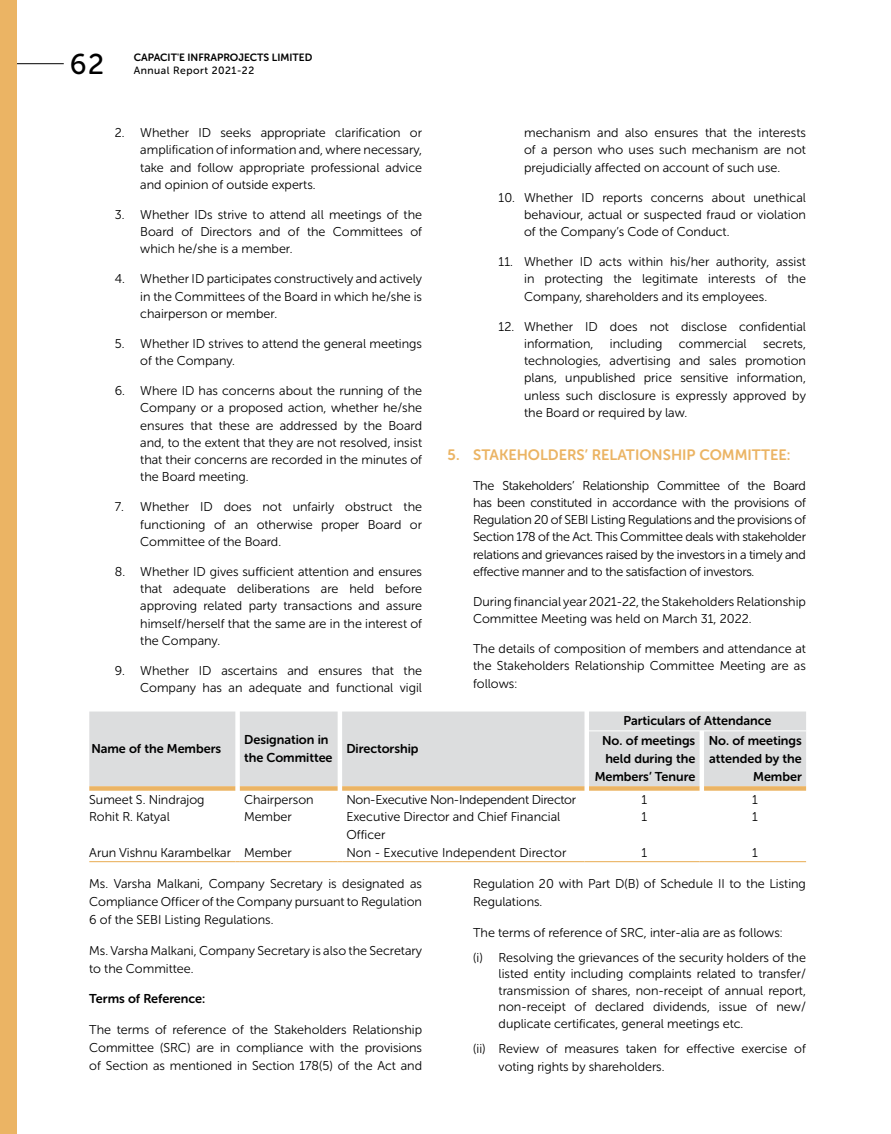
<style>
.page{position:relative;width:891px;height:1134px;background:#fff}
.page>*{position:absolute;margin:0;border:0;box-sizing:border-box;transform-origin:0 0}
.t1{font:28.5px "Museo Sans Rounded 500";color:#000}
.t2{font:15px "Museo Sans Rounded 700";color:#ebb464}
.t3{font:12.75px/17.2px "Museo Sans Rounded 300";color:#000;text-align:justify}
.t4{font:12.75px/18px "Museo Sans Rounded 700";color:#000}
.t5{font:12.75px "Museo Sans Rounded 300";letter-spacing:-.02em;color:#000}
.t6{font:10.5px "Museo Sans Rounded 700";color:#000}
.t7{font:10.5px "Museo Sans Rounded 500";letter-spacing:.05em;color:#000}
</style>
<div class="page">
<div style="left:89px;top:712px;width:717px;height:74px;background:#dcddde"></div>
<svg style="left:89px;top:786px;width:717px;height:5px;background:#ecbc76"></svg>
<hr style="left:89px;top:861px;width:146px;height:1px;background:#ebb464">
<hr style="left:240px;top:861px;width:98px;height:1px;background:#ebb464">
<hr style="left:342px;top:861px;width:243px;height:1px;background:#ebb464">
<hr style="left:589px;top:861px;width:111px;height:1px;background:#ebb464">
<hr style="left:704px;top:861px;width:102px;height:1px;background:#ebb464">
<hr style="left:589px;top:731px;width:111px;height:1px;background:#fff">
<hr style="left:704px;top:731px;width:102px;height:1px;background:#fff">
<hr style="left:0;top:63px;width:64px;height:1px;background:#000">
<div style="left:0;top:0;width:17px;height:1134px;background:#ebb464"></div>
<h1 class="t1" style="left:70px;top:49px;width:36px">62</h1>
<p class="t6" style="left:134px;top:51px;width:180px">CAPACIT'E INFRAPROJECTS LIMITED</p>
<p class="t7" style="left:134px;top:65px;width:122px">Annual Report 2021-22</p>
<p class="t3" style="left:140px;top:124px;width:283px;text-indent:-26px">2. Whether ID seeks appropriate clarification or amplification of information and, where necessary, take and follow appropriate professional advice and opinion of outside experts.</p>
<p class="t3" style="left:140px;top:206px;width:283px;text-indent:-26px">3. Whether IDs strive to attend all meetings of the Board of Directors and of the Committees of which he/she is a member.</p>
<p class="t3" style="left:140px;top:270px;width:283px;text-indent:-26px">4. Whether ID participates constructively and actively in the Committees of the Board in which he/she is chairperson or member.</p>
<p class="t3" style="left:140px;top:335px;width:283px;text-indent:-26px">5. Whether ID strives to attend the general meetings of the Company.</p>
<p class="t3" style="left:140px;top:382px;width:283px;text-indent:-26px">6. Where ID has concerns about the running of the Company or a proposed action, whether he/she ensures that these are addressed by the Board and, to the extent that they are not resolved, insist that their concerns are recorded in the minutes of the Board meeting.</p>
<p class="t3" style="left:140px;top:498px;width:283px;text-indent:-26px">7. Whether ID does not unfairly obstruct the functioning of an otherwise proper Board or Committee of the Board.</p>
<p class="t3" style="left:140px;top:563px;width:283px;text-indent:-26px">8. Whether ID gives sufficient attention and ensures that adequate deliberations are held before approving related party transactions and assure himself/herself that the same are in the interest of the Company.</p>
<p class="t3" style="left:115px;top:662px;width:309px;text-align:right">9. Whether ID ascertains and ensures that the<br>Company has an adequate and functional vigil</p>
<p class="t4" style="left:91px;top:740px;width:131px">Name of the Members</p>
<p class="t4" style="left:244px;top:731px;width:90px">Designation in the Committee</p>
<p class="t4" style="left:346px;top:740px;width:74px">Directorship</p>
<p class="t3" style="left:524px;top:124px;width:283px">mechanism and also ensures that the interests of a person who uses such mechanism are not prejudicially affected on account of such use.</p>
<p class="t3" style="left:524px;top:189px;width:283px;text-indent:-26px">10. Whether ID reports concerns about unethical behaviour, actual or suspected fraud or violation of the Company’s Code of Conduct.</p>
<p class="t3" style="left:524px;top:253px;width:283px;text-indent:-26px">11. Whether ID acts within his/her authority, assist in protecting the legitimate interests of the Company, shareholders and its employees.</p>
<p class="t3" style="left:524px;top:318px;width:283px;text-indent:-26px">12. Whether ID does not disclose confidential information,</p>
<p class="t3" style="left:610px;top:335px;width:54px">including</p>
<p class="t3" style="left:679px;top:335px;width:69px">commercial</p>
<p class="t3" style="left:524px;top:335px;width:283px;text-indent:239px">secrets, technologies, advertising and sales promotion plans, unpublished price sensitive information, unless such disclosure is expressly approved by the Board or required by law.</p>
<p class="t2" style="left:448px;top:446px;width:344px">5. STAKEHOLDERS’ RELATIONSHIP COMMITTEE:</p>
<p class="t3" style="left:473px;top:477px;width:334px">The Stakeholders’ Relationship Committee of the Board has been constituted in accordance with the provisions of Regulation 20 of SEBI Listing Regulations and the provisions of Section 178 of the Act. This Committee deals with stakeholder relations and grievances raised by the investors in a timely and effective manner and to the satisfaction of investors.</p>
<p class="t3" style="left:473px;top:593px;width:334px">During financial year 2021-22, the Stakeholders Relationship<br>Committee Meeting was held on March 31, 2022.</p>
<p class="t3" style="left:473px;top:640px;width:334px">The details of composition of members and attendance at the Stakeholders Relationship Committee Meeting are as follows:</p>
<p class="t4" style="left:602px;top:711px;width:171px;line-height:19.4px;text-indent:21px">Particulars of Attendance<br>No. of meetings</p>
<p class="t4" style="left:595px;top:749px;width:102px;text-align:right">held during the<br>Members’ Tenure</p>
<p class="t4" style="left:709px;top:731px;width:94px;text-align:right">No. of meetings attended by the<br>Member</p>
<p class="t3" style="left:89px;top:791px;width:117px">Sumeet S. Nindrajog</p>
<p class="t3" style="left:244px;top:791px;width:71px">Chairperson</p>
<p class="t5" style="left:346px;top:792px;width:231px">Non-Executive Non-Independent Director</p>
<p class="t3" style="left:641px;top:791px;width:7px">1</p>
<p class="t3" style="left:752px;top:791px;width:7px">1</p>
<p class="t3" style="left:89px;top:808px;width:82px">Rohit R. Katyal</p>
<p class="t3" style="left:244px;top:808px;width:49px">Member</p>
<p class="t3" style="left:346px;top:808px;width:216px;line-height:18px">Executive Director and Chief Financial<br>Officer</p>
<p class="t3" style="left:641px;top:808px;width:7px">1</p>
<p class="t3" style="left:752px;top:808px;width:7px">1</p>
<p class="t3" style="left:89px;top:844px;width:204px">Arun Vishnu Karambelkar Member</p>
<p class="t3" style="left:346px;top:844px;width:222px">Non - Executive Independent Director</p>
<p class="t3" style="left:641px;top:844px;width:7px">1</p>
<p class="t3" style="left:752px;top:844px;width:7px">1</p>
<p class="t3" style="left:89px;top:875px;width:334px;line-height:18px">Ms. Varsha Malkani, Company Secretary is designated as Compliance Officer of the Company pursuant to Regulation 6 of the SEBI Listing Regulations.</p>
<p class="t3" style="left:89px;top:941px;width:334px;line-height:18px">Ms. Varsha Malkani, Company Secretary is also the Secretary to the Committee.</p>
<p class="t4" style="left:89px;top:990px;width:118px">Terms of Reference:</p>
<p class="t3" style="left:89px;top:1021px;width:334px;line-height:18px">The terms of reference of the Stakeholders Relationship Committee (SRC) are in compliance with the provisions of Section as mentioned in Section 178(5) of the Act and</p>
<p class="t3" style="left:473px;top:875px;width:334px;line-height:18px">Regulation 20 with Part D(B) of Schedule II to the Listing<br>Regulations.</p>
<p class="t3" style="left:473px;top:920px;width:334px;line-height:25px">The terms of reference of SRC, inter-alia are as follows:<br>(i) Resolving the grievances of the security holders of the</p>
<p class="t3" style="left:499px;top:966px;width:309px;line-height:16.5px">listed entity including complaints related to transfer/ transmission of shares, non-receipt of annual report, non-receipt of declared dividends, issue of new/ duplicate certificates, general meetings etc.</p>
<p class="t3" style="left:499px;top:1039px;width:309px;line-height:18px;text-indent:-26px">(ii) Review of measures taken for effective exercise of voting rights by shareholders.</p>
</div>
